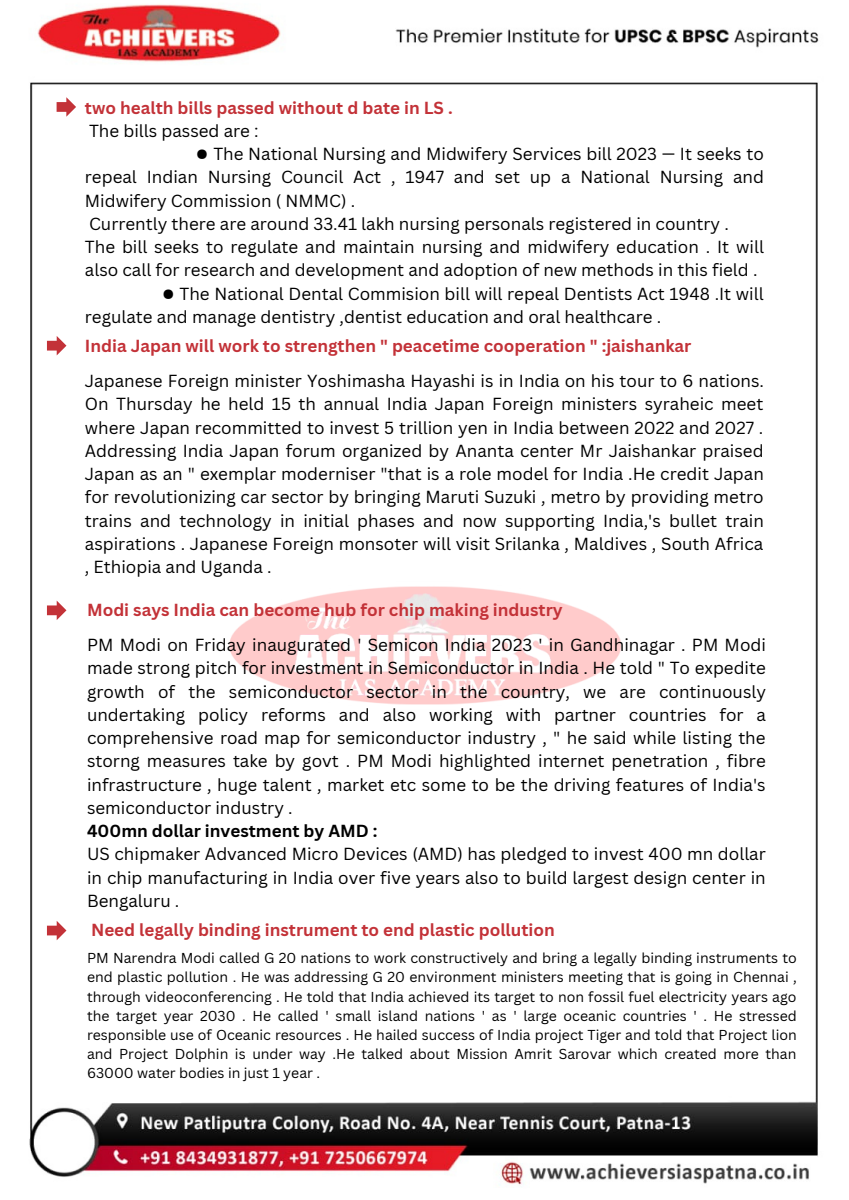
<style>
.page{position:relative;width:849px;height:1200px;background:#fff}
.page>*{position:absolute;margin:0;border:0;box-sizing:border-box;transform-origin:0 0}
.t1{font:17px/23.2px "Canva Sans";color:#000;text-align:justify}
.t2{font:700 17px "Canva Sans";color:#c33238}
.t3{font:700 17px "Canva Sans";color:#000}
.t4{font:14px/19.2px "Canva Sans";color:#000;text-align:justify}
</style>
<div class="page">
<img style="left:29px;top:4px;width:790px;height:1181px">
<img style="left:210px;top:556px;width:433px;height:184px">
<svg style="left:57px;top:97px;width:19px;height:20px"></svg>
<svg style="left:47px;top:336px;width:19px;height:19px"></svg>
<svg style="left:47px;top:601px;width:19px;height:19px"></svg>
<svg style="left:47px;top:921px;width:19px;height:19px"></svg>
<p class="t2" style="left:85px;top:95px;width:369px">two health bills passed without d bate in LS .</p>
<p class="t1" style="left:89px;top:119px;width:171px">The bills passed are :</p>
<p class="t1" style="left:85px;top:142px;width:680px;text-indent:111px">● The National Nursing and Midwifery Services bill 2023 — It seeks to repeal Indian Nursing Council Act , 1947 and set up a National Nursing and Midwifery Commission ( NMMC) .</p>
<p class="t1" style="left:89px;top:212px;width:641px">Currently there are around 33.41 lakh nursing personals registered in country .</p>
<p class="t1" style="left:85px;top:235px;width:680px">The bill seeks to regulate and maintain nursing and midwifery education . It will also call for research and development and adoption of new methods in this field .</p>
<p class="t1" style="left:85px;top:281px;width:680px;text-indent:78px">● The National Dental Commision bill will repeal Dentists Act 1948 .It will regulate and manage dentistry ,dentist education and oral healthcare .</p>
<p class="t2" style="left:85px;top:334px;width:608px">India Japan will work to strengthen " peacetime cooperation " :jaishankar</p>
<p class="t1" style="left:85px;top:369px;width:680px">Japanese Foreign minister Yoshimasha Hayashi is in India on his tour to 6 nations.<br>On Thursday he held 15 th annual India Japan Foreign ministers syraheic meet where Japan recommitted to invest 5 trillion yen in India between 2022 and 2027 .<br>Addressing India Japan forum organized by Ananta center Mr Jaishankar praised Japan as an " exemplar moderniser "that is a role model for India .He credit Japan for revolutionizing car sector by bringing Maruti Suzuki , metro by providing metro trains and technology in initial phases and now supporting India,'s bullet train aspirations . Japanese Foreign monsoter will visit Srilanka , Maldives , South Africa , Ethiopia and Uganda .</p>
<p class="t2" style="left:87px;top:598px;width:477px">Modi says India can become hub for chip making industry</p>
<p class="t1" style="left:87px;top:633px;width:680px">PM Modi on Friday inaugurated ' Semicon India 2023 ' in Gandhinagar . PM Modi made strong pitch for investment in Semiconductor in India . He told " To expedite growth of the semiconductor sector in the country, we are continuously undertaking policy reforms and also working with partner countries for a comprehensive road map for semiconductor industry , " he said while listing the storng measures take by govt . PM Modi highlighted internet penetration , fibre infrastructure , huge talent , market etc some to be the driving features of India's semiconductor industry .</p>
<p class="t3" style="left:87px;top:819px;width:292px">400mn dollar investment by AMD :</p>
<p class="t1" style="left:87px;top:842px;width:680px">US chipmaker Advanced Micro Devices (AMD) has pledged to invest 400 mn dollar in chip manufacturing in India over five years also to build largest design center in Bengaluru .</p>
<p class="t2" style="left:91px;top:918px;width:465px">Need legally binding instrument to end plastic pollution</p>
<p class="t4" style="left:87px;top:948px;width:711px">PM Narendra Modi called G 20 nations to work constructively and bring a legally binding instruments to end plastic pollution . He was addressing G 20 environment ministers meeting that is going in Chennai , through videoconferencing . He told that India achieved its target to non fossil fuel electricity years ago the target year 2030 . He called ' small island nations ' as ' large oceanic countries ' . He stressed responsible use of Oceanic resources . He hailed success of India project Tiger and told that Project lion and Project Dolphin is under way .He talked about Mission Amrit Sarovar which created more than 63000 water bodies in just 1 year .</p>
</div>
